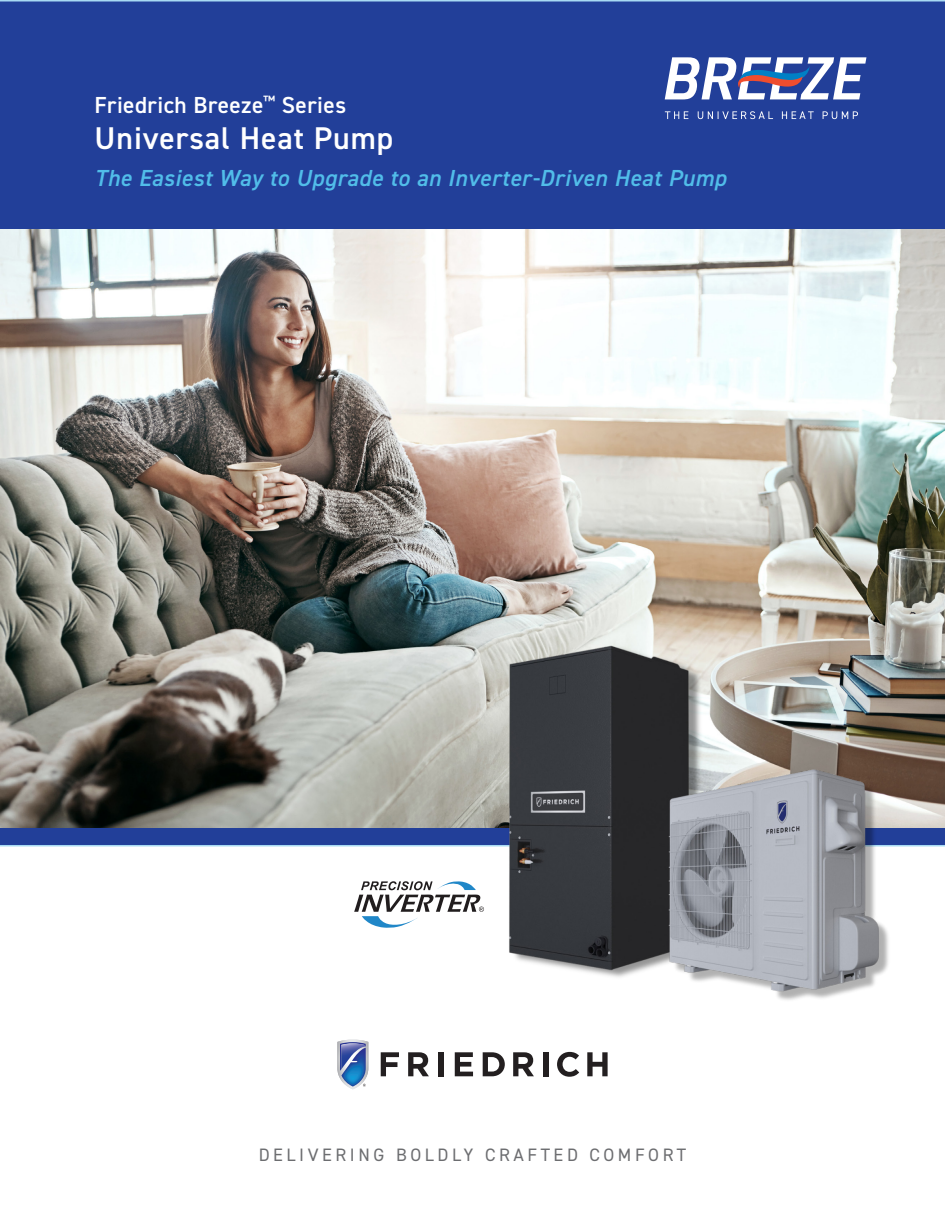
<style>
.page{position:relative;width:945px;height:1215px;background:#fff}
.page>*{position:absolute;margin:0;border:0;box-sizing:border-box;transform-origin:0 0}
.t1{font:600 31.5px "DIN2014";letter-spacing:.03em;color:#fff}
.t2{font:italic 600 23.25px "DIN2014";letter-spacing:.025em;color:#51bde9}
.Product_Category{font:600 23.25px "DIN2014";letter-spacing:.02em;color:#fff}
.t3{font:18px "DIN2014";letter-spacing:.2em;color:#6c6d70}
</style>
<div class="page">
<div style="left:0;top:0;width:945px;height:846px;background:#223f99"></div>
<img style="left:0;top:230px;width:945px;height:598px">
<svg style="left:381px;top:1052px;width:18px;height:24px"></svg>
<svg style="left:408px;top:1052px;width:21px;height:24px"></svg>
<div style="left:438px;top:1052px;width:5px;height:24px;background:#231f20"></div>
<svg style="left:455px;top:1052px;width:18px;height:24px"></svg>
<svg style="left:483px;top:1052px;width:22px;height:24px"></svg>
<svg style="left:513px;top:1065px;width:21px;height:11px"></svg>
<div style="left:543px;top:1052px;width:5px;height:24px;background:#231f20"></div>
<svg style="left:557px;top:1065px;width:22px;height:12px"></svg>
<svg style="left:587px;top:1065px;width:21px;height:11px"></svg>
<svg style="left:337px;top:1040px;width:31px;height:49px;background:#7895c2"></svg>
<img style="left:495px;top:644px;width:400px;height:421px">
<svg style="left:665px;top:57px;width:201px;height:42px"></svg>
<svg style="left:665px;top:111px;width:193px;height:8px;background:#4f66ad"></svg>
<svg style="left:354px;top:881px;width:130px;height:47px"></svg>
<p class="Product_Category" style="left:94px;top:89px;width:253px">Friedrich Breeze<sup>™</sup> Series</p>
<p class="t1" style="left:94px;top:118px;width:300px">Universal Heat Pump</p>
<p class="t2" style="left:94px;top:163px;width:633px">The Easiest Way to Upgrade to an Inverter-Driven Heat Pump</p>
<p class="t3" style="left:259px;top:1144px;width:429px">DELIVERING BOLDLY CRAFTED COMFORT</p>
</div>
